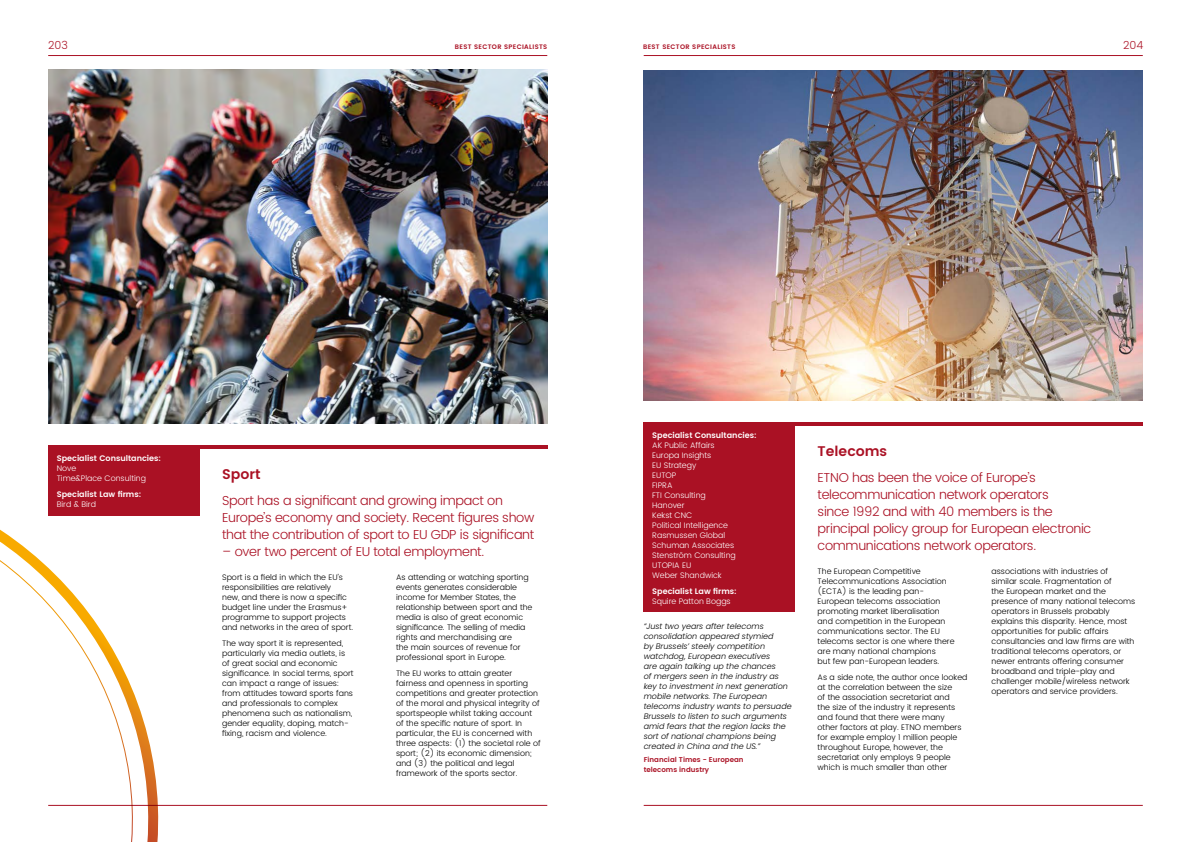
<style>
.page{position:relative;width:1191px;height:842px;background:#fff}
.page>*{position:absolute;margin:0;border:0;box-sizing:border-box;transform-origin:0 0}
.t1{font:600 14px "Poppins";color:#aa1124}
.t2{font:300 13px/17px "Poppins";letter-spacing:-.025em;color:#aa1124}
.t3{font:300 11px "Poppins";color:#aa1124}
.t4{font:300 8px/10px "Poppins";color:#000}
.t5{font:italic 300 8px/10px "Poppins";color:#000}
.t6{font:300 8px/10px "Poppins";color:#fff}
.t7{font:600 8px "Poppins";color:#fff}
.t8{font:600 7px/10px "Poppins";color:#aa1124}
.t9{font:600 6.5px "Poppins";letter-spacing:.05em;color:#aa1124}
</style>
<div class="page">
<hr style="left:48px;top:55px;width:499px;height:1px;background:#aa1124">
<hr style="left:643px;top:55px;width:499px;height:1px;background:#aa1124">
<hr style="left:48px;top:805px;width:499px;height:1px;background:#aa1124">
<hr style="left:643px;top:805px;width:499px;height:1px;background:#aa1124">
<div style="left:48px;top:447px;width:151px;height:68px;background:#aa1124"></div>
<img style="left:48px;top:69px;width:499px;height:355px">
<hr style="left:48px;top:445px;width:499px;height:4px;background:#aa1124">
<div style="left:643px;top:424px;width:152px;height:188px;background:#aa1124"></div>
<img style="left:643px;top:71px;width:499px;height:329px">
<hr style="left:643px;top:422px;width:499px;height:4px;background:#aa1124">
<svg style="left:139px;top:515px;width:31px;height:327px"></svg>
<svg style="left:0;top:515px;width:139px;height:327px"></svg>
<h3 class="t3" style="left:48px;top:37px;width:21px">203</h3>
<p class="t9" style="left:455px;top:42px;width:94px">BEST SECTOR SPECIALISTS</p>
<h3 class="t3" style="left:1123px;top:37px;width:22px">204</h3>
<p class="t9" style="left:643px;top:42px;width:94px">BEST SECTOR SPECIALISTS</p>
<p class="t7" style="left:57px;top:452px;width:106px">Specialist Consultancies:</p>
<p class="t6" style="left:57px;top:464px;width:91px">Nove<br>Time&amp;Place Consulting</p>
<p class="t7" style="left:57px;top:488px;width:86px">Specialist Law firms:</p>
<p class="t6" style="left:57px;top:499px;width:41px">Bird &amp; Bird</p>
<h1 class="t1" style="left:222px;top:464px;width:40px">Sport</h1>
<h2 class="t2" style="left:222px;top:492px;width:314px">Sport has a significant and growing impact on<br>Europe’s economy and society. Recent figures show that the contribution of sport to EU GDP is significant</h2>
<h2 class="t2" style="left:222px;top:543px;width:264px">– over two percent of EU total employment.</h2>
<p class="t4" style="left:222px;top:572px;width:133px">Sport is a field in which the EU’s responsibilities are relatively<br>new, and there is now a specific budget line under the Erasmus+ programme to support projects and networks in the area of sport.</p>
<p class="t4" style="left:222px;top:638px;width:133px">The way sport it is represented, particularly via media outlets, is of great social and economic significance. In social terms, sport can impact a range of issues: from attitudes toward sports fans and professionals to complex phenomena such as nationalism, gender equality, doping, match&shy;fixing, racism and violence.</p>
<p class="t4" style="left:396px;top:572px;width:138px">As attending or watching sporting events generates considerable income for Member States, the relationship between sport and the media is also of great economic significance. The selling of media rights and merchandising are<br>the main sources of revenue for professional sport in Europe.</p>
<p class="t4" style="left:396px;top:668px;width:146px">The EU works to attain greater fairness and openness in sporting competitions and greater protection of the moral and physical integrity of sportspeople whilst taking account of the specific nature of sport. In particular, the EU is concerned with three aspects: (1) the societal role of sport; (2) its economic dimension; and (3) the political and legal framework of the sports sector.</p>
<p class="t7" style="left:652px;top:429px;width:106px">Specialist Consultancies:</p>
<p class="t6" style="left:652px;top:440px;width:85px">AK Public Affairs<br>Europa Insights<br>EU Strategy<br>EUTOP<br>FIPRA<br>FTI Consulting<br>Hanover<br>Kekst CNC<br>Political Intelligence<br>Rasmussen Global<br>Schuman Associates<br>Stenström Consulting<br>UTOPIA EU<br>Weber Shandwick</p>
<p class="t7" style="left:652px;top:585px;width:86px">Specialist Law firms:</p>
<p class="t6" style="left:652px;top:596px;width:80px">Squire Patton Boggs</p>
<p class="t5" style="left:643px;top:621px;width:149px">“Just two years after telecoms consolidation appeared stymied<br>by Brussels’ steely competition watchdog, European executives<br>are again talking up the chances<br>of mergers seen in the industry as key to investment in next generation mobile networks. The European telecoms industry wants to persuade Brussels to listen to such arguments amid fears that the region lacks the sort of national champions being created in China and the US.”</p>
<p class="t8" style="left:643px;top:755px;width:101px">Financial Times - European telecoms industry</p>
<h1 class="t1" style="left:817px;top:441px;width:71px">Telecoms</h1>
<h2 class="t2" style="left:817px;top:469px;width:275px">ETNO has been the voice of Europe’s telecommunication network operators<br>since 1992 and with 40 members is the principal policy group for European electronic communications network operators.</h2>
<p class="t4" style="left:817px;top:566px;width:138px">The European Competitive<br>Telecommunications Association (ECTA) is the leading pan-<br>European telecoms association promoting market liberalisation and competition in the European communications sector. The EU telecoms sector is one where there are many national champions<br>but few pan-European leaders.</p>
<p class="t4" style="left:817px;top:672px;width:151px">As a side note, the author once looked at the correlation between the size<br>of the association secretariat and<br>the size of the industry it represents and found that there were many<br>other factors at play. ETNO members for example employ 1 million people throughout Europe, however, the secretariat only employs 9 people which is much smaller than other</p>
<p class="t4" style="left:991px;top:566px;width:145px">associations with industries of similar scale. Fragmentation of<br>the European market and the presence of many national telecoms operators in Brussels probably explains this disparity. Hence, most opportunities for public affairs consultancies and law firms are with traditional telecoms operators, or newer entrants offering consumer broadband and triple-play and challenger mobile/wireless network operators and service providers.</p>
</div>
